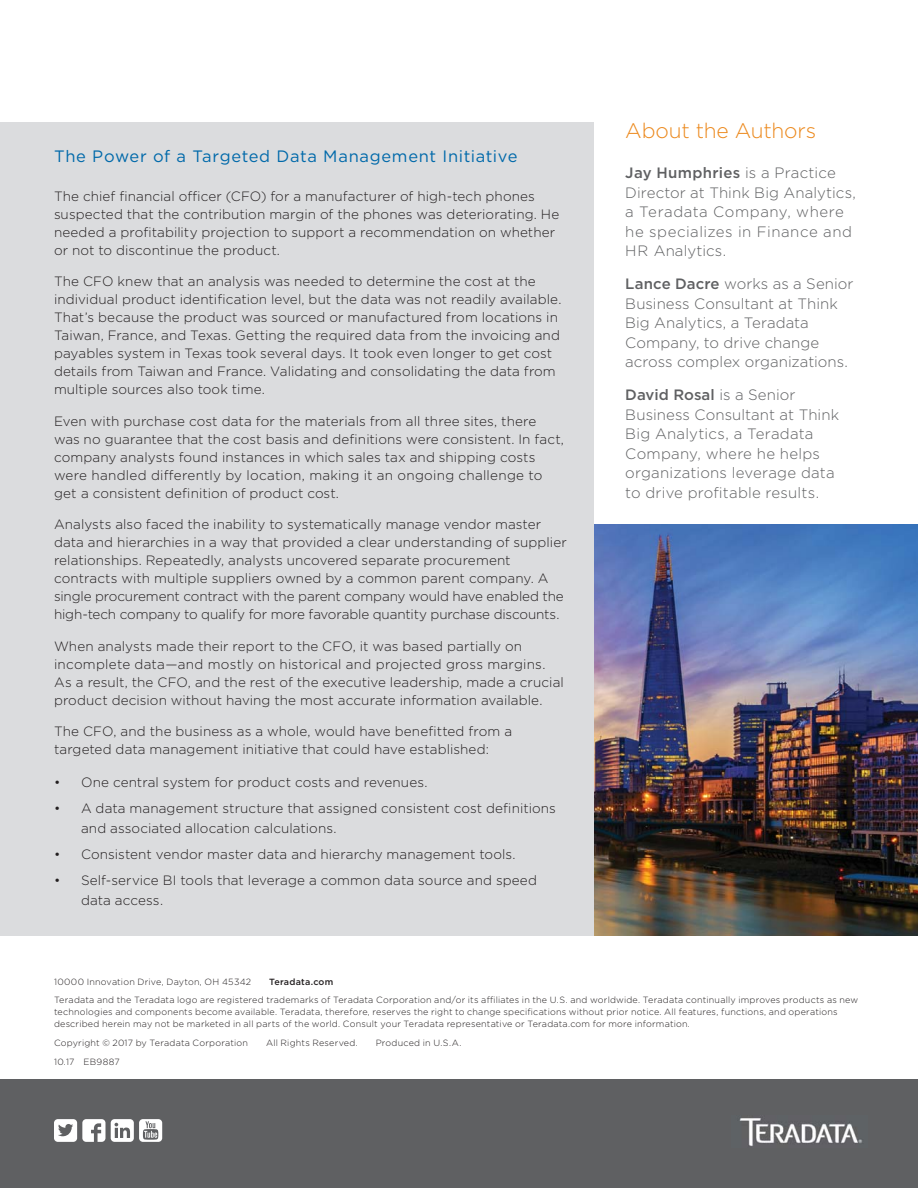
<style>
.page{position:relative;width:918px;height:1188px;background:#fff}
.page>*{position:absolute;margin:0;border:0;box-sizing:border-box;transform-origin:0 0}
.t1{font:300 21px "Gotham";letter-spacing:-.01em;color:#ec891d}
.t2{font:16.5px "Gotham";letter-spacing:.04em;color:#0069aa}
.t3{font:300 15px/19.5px "Gotham";letter-spacing:.005em;color:#5f6062}
.t4{font:300 15px/19.5px "Gotham";letter-spacing:.025em;color:#5f6062}
.t5{font:300 13.5px/18px "Gotham";letter-spacing:.005em;color:#231f20}
.t6{font:300 9px/12px "Gotham";letter-spacing:.02em;color:#231f20}
.t7{font:500 9px "Gotham";letter-spacing:.025em;color:#231f20}
.s1{font-weight:500}
</style>
<div class="page">
<div style="left:0;top:122px;width:594px;height:813px;background:#dbdcde"></div>
<div style="left:0;top:1079px;width:918px;height:109px;background:#5f6062"></div>
<img style="left:739px;top:1118px;width:123px;height:28px">
<svg style="left:54px;top:1119px;width:51px;height:23px"></svg>
<svg style="left:111px;top:1119px;width:51px;height:23px"></svg>
<img style="left:595px;top:525px;width:323px;height:410px">
<p class="t2" style="left:54px;top:149px;width:465px">The Power of a Targeted Data Management Initiative</p>
<p class="t5" style="left:54px;top:188px;width:507px">The chief financial officer (CFO) for a manufacturer of high-tech phones suspected that the contribution margin of the phones was deteriorating. He needed a profitability projection to support a recommendation on whether or not to discontinue the product.</p>
<p class="t5" style="left:54px;top:273px;width:509px">The CFO knew that an analysis was needed to determine the cost at the individual product identification level, but the data was not readily available.<br>That’s because the product was sourced or manufactured from locations in Taiwan, France, and Texas. Getting the required data from the invoicing and payables system in Texas took several days. It took even longer to get cost details from Taiwan and France. Validating and consolidating the data from multiple sources also took time.</p>
<p class="t5" style="left:54px;top:413px;width:512px">Even with purchase cost data for the materials from all three sites, there was no guarantee that the cost basis and definitions were consistent. In fact, company analysts found instances in which sales tax and shipping costs were handled differently by location, making it an ongoing challenge to get a consistent definition of product cost.</p>
<p class="t5" style="left:54px;top:516px;width:514px">Analysts also faced the inability to systematically manage vendor master data and hierarchies in a way that provided a clear understanding of supplier relationships. Repeatedly, analysts uncovered separate procurement contracts with multiple suppliers owned by a common parent company. A single procurement contract with the parent company would have enabled the high-tech company to qualify for more favorable quantity purchase discounts.</p>
<p class="t5" style="left:54px;top:638px;width:511px">When analysts made their report to the CFO, it was based partially on incomplete data—and mostly on historical and projected gross margins.<br>As a result, the CFO, and the rest of the executive leadership, made a crucial product decision without having the most accurate information available.</p>
<p class="t5" style="left:54px;top:723px;width:460px">The CFO, and the business as a whole, would have benefitted from a targeted data management initiative that could have established:</p>
<p class="t5" style="left:54px;top:774px;width:375px">• One central system for product costs and revenues.</p>
<p class="t5" style="left:81px;top:800px;width:476px;line-height:19.5px;text-indent:-27px">• A data management structure that assigned consistent cost definitions and associated allocation calculations.</p>
<p class="t5" style="left:54px;top:846px;width:463px">• Consistent vendor master data and hierarchy management tools.</p>
<p class="t5" style="left:81px;top:872px;width:458px;line-height:19.5px;text-indent:-27px">• Self-service BI tools that leverage a common data source and speed data access.</p>
<h1 class="t1" style="left:625px;top:121px;width:192px">About the Authors</h1>
<p class="t4" style="left:625px;top:164px;width:232px"><span class="s1">Jay Humphries</span> is a Practice<br>Director at Think Big Analytics, a Teradata Company, where he specializes in Finance and<br>HR Analytics.</p>
<p class="t3" style="left:625px;top:275px;width:230px"><span class="s1">Lance Dacre</span> works as a Senior<br>Business Consultant at Think<br>Big Analytics, a Teradata<br>Company, to drive change across complex organizations.</p>
<p class="t3" style="left:625px;top:386px;width:215px"><span class="s1">David Rosal</span> is a Senior<br>Business Consultant at Think<br>Big Analytics, a Teradata<br>Company, where he helps organizations leverage data to drive profitable results.</p>
<p class="t6" style="left:54px;top:976px;width:199px">10000 Innovation Drive, Dayton, OH 45342</p>
<p class="t7" style="left:269px;top:978px;width:66px">Teradata.com</p>
<p class="t6" style="left:54px;top:995px;width:806px">Teradata and the Teradata logo are registered trademarks of Teradata Corporation and/or its affiliates in the U.S. and worldwide. Teradata continually improves products as new technologies and components become available. Teradata, therefore, reserves the right to change specifications without prior notice. All features, functions, and operations described herein may not be marketed in all parts of the world. Consult your Teradata representative or Teradata.com for more information.</p>
<p class="t6" style="left:54px;top:1038px;width:196px">Copyright © 2017 by Teradata Corporation</p>
<p class="t6" style="left:266px;top:1038px;width:93px">All Rights Reserved.</p>
<p class="t6" style="left:376px;top:1038px;width:87px">Produced in U.S.A.</p>
<p class="t6" style="left:54px;top:1056px;width:67px">10.17-EB9887</p>
</div>
